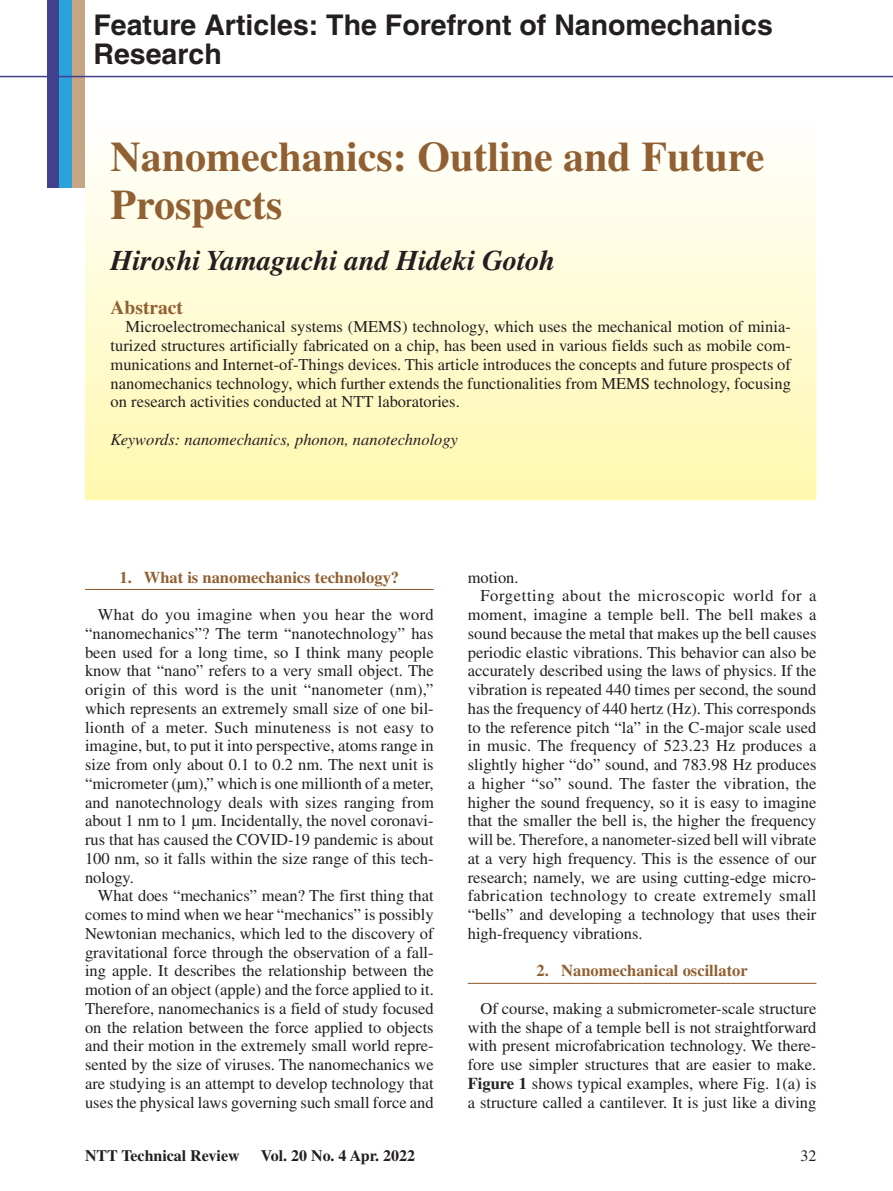
<style>
.page{position:relative;width:893px;height:1191px;background:#fff}
.page>*{position:absolute;margin:0;border:0;box-sizing:border-box;transform-origin:0 0}
.t1{font:700 42px/48px "Times";color:#906032}
.t2{font:700 28.5px/28.5px "Helvetica";color:#231f20}
.t3{font:italic 700 28.5px "Times";color:#231f20}
.t4{font:700 19.5px "Times";color:#906032}
.t5{font:16.5px/18.8px "Times";color:#231f20;text-align:justify}
.t6{font:700 16.5px "Times";color:#906032}
.t7{font:italic 16.5px "Times";color:#231f20}
.t8{font:16.5px "Times";letter-spacing:.025em;color:#231f20}
.t9{font:16.5px "Times";letter-spacing:.04em;color:#231f20}
.t10{font:700 15.9px "Times";color:#231f20}
.t11{font:15.9px "Times";color:#231f20}
.s1{font-weight:700}
</style>
<div class="page">
<svg style="left:85px;top:166px;width:731px;height:334px"></svg>
<hr style="left:85px;top:589px;width:349px;height:1px;background:#906032">
<hr style="left:468px;top:982px;width:348px;height:2px;background:#906032">
<div style="left:47px;top:0;width:13px;height:187px;background:#413f8e"></div>
<div style="left:60px;top:0;width:12px;height:187px;background:#2aa2db"></div>
<div style="left:72px;top:0;width:13px;height:187px;background:#c6a585"></div>
<hr style="left:0;top:76px;width:893px;height:1px;background:#413f8e">
<h2 class="t2" style="left:93px;top:11px;width:681px">Feature Articles: The Forefront of Nanomechanics<br>Research</h2>
<h1 class="t1" style="left:111px;top:132px;width:655px">Nanomechanics: Outline and Future<br>Prospects</h1>
<h2 class="t3" style="left:111px;top:244px;width:446px">Hiroshi Yamaguchi and Hideki Gotoh</h2>
<p class="t4" style="left:111px;top:295px;width:74px">Abstract</p>
<p class="t5" style="left:111px;top:317px;width:682px;text-indent:15px">Microelectromechanical systems (MEMS) technology, which uses the mechanical motion of minia&shy;turized structures artificially fabricated on a chip, has been used in various fields such as mobile com&shy;munications and Internet-of-Things devices. This article introduces the concepts and future prospects of nanomechanics technology, which further extends the functionalities from MEMS technology, focusing on research activities conducted at NTT laboratories.</p>
<p class="t7" style="left:111px;top:430px;width:349px">Keywords: nanomechanics, phonon, nanotechnology</p>
<p class="t6" style="left:120px;top:567px;width:281px">1. What is nanomechanics technology?</p>
<p class="t5" style="left:85px;top:605px;width:350px;text-indent:13px">What do you imagine when you hear the word “nanomechanics”? The term “nanotechnology” has been used for a long time, so I think many people know that “nano” refers to a very small object. The origin of this word is the unit “nanometer (nm),” which represents an extremely small size of one bil&shy;lionth of a meter. Such minuteness is not easy to imagine, but, to put it into perspective, atoms range in size from only about 0.1 to 0.2 nm. The next unit is “micrometer (μm),” which is one millionth of a meter, and nanotechnology deals with sizes ranging from about 1 nm to 1 μm. Incidentally, the novel coronavi&shy;rus that has caused the COVID-19 pandemic is about 100 nm, so it falls within the size range of this tech&shy;nology.</p>
<p class="t5" style="left:85px;top:886px;width:350px;text-indent:13px">What does “mechanics” mean? The first thing that comes to mind when we hear “mechanics” is possibly Newtonian mechanics, which led to the discovery of gravitational force through the observation of a fall&shy;ing apple. It describes the relationship between the motion of an object (apple) and the force applied to it.<br>Therefore, nanomechanics is a field of study focused on the relation between the force applied to objects and their motion in the extremely small world repre&shy;sented by the size of viruses. The nanomechanics we are studying is an attempt to develop technology that uses the physical laws governing such small force and</p>
<p class="t5" style="left:468px;top:567px;width:52px">motion.</p>
<p class="t9" style="left:480px;top:586px;width:338px">Forgetting about the microscopic world for a</p>
<p class="t5" style="left:468px;top:605px;width:350px">moment, imagine a temple bell. The bell makes a</p>
<p class="t5" style="left:468px;top:624px;width:350px">sound because the metal that makes up the bell causes</p>
<p class="t5" style="left:468px;top:642px;width:350px">periodic elastic vibrations. This behavior can also be</p>
<p class="t5" style="left:468px;top:661px;width:350px">accurately described using the laws of physics. If the</p>
<p class="t5" style="left:468px;top:680px;width:350px">vibration is repeated 440 times per second, the sound</p>
<p class="t5" style="left:468px;top:699px;width:350px">has the frequency of 440 hertz (Hz). This corresponds</p>
<p class="t5" style="left:468px;top:717px;width:350px">to the reference pitch “la” in the C-major scale used</p>
<p class="t5" style="left:468px;top:736px;width:350px">in music. The frequency of 523.23 Hz produces a</p>
<p class="t5" style="left:468px;top:755px;width:350px">slightly higher “do” sound, and 783.98 Hz produces</p>
<p class="t5" style="left:468px;top:774px;width:350px">a higher “so” sound. The faster the vibration, the</p>
<p class="t5" style="left:468px;top:792px;width:350px">higher the sound frequency, so it is easy to imagine</p>
<p class="t5" style="left:468px;top:811px;width:350px">that the smaller the bell is, the higher the frequency</p>
<p class="t5" style="left:468px;top:830px;width:350px">will be. Therefore, a nanometer-sized bell will vibrate</p>
<p class="t5" style="left:468px;top:849px;width:350px">at a very high frequency. This is the essence of our</p>
<p class="t5" style="left:468px;top:867px;width:350px">research; namely, we are using cutting-edge micro-</p>
<p class="t8" style="left:468px;top:886px;width:350px">fabrication technology to create extremely small</p>
<p class="t5" style="left:468px;top:905px;width:350px">“bells” and developing a technology that uses their</p>
<p class="t5" style="left:468px;top:923px;width:176px">high-frequency vibrations.</p>
<p class="t6" style="left:536px;top:961px;width:213px">2. Nanomechanical oscillator</p>
<p class="t5" style="left:468px;top:999px;width:350px;text-indent:13px">Of course, making a submicrometer-scale structure with the shape of a temple bell is not straightforward with present microfabrication technology. We there&shy;fore use simpler structures that are easier to make.<br><span class="s1">Figure 1</span> shows typical examples, where Fig. 1(a) is a structure called a cantilever. It is just like a diving</p>
<p class="t10" style="left:85px;top:1146px;width:156px">NTT Technical Review</p>
<p class="t10" style="left:261px;top:1146px;width:156px">Vol. 20 No. 4 Apr. 2022</p>
<p class="t11" style="left:800px;top:1146px;width:17px">32</p>
</div>
